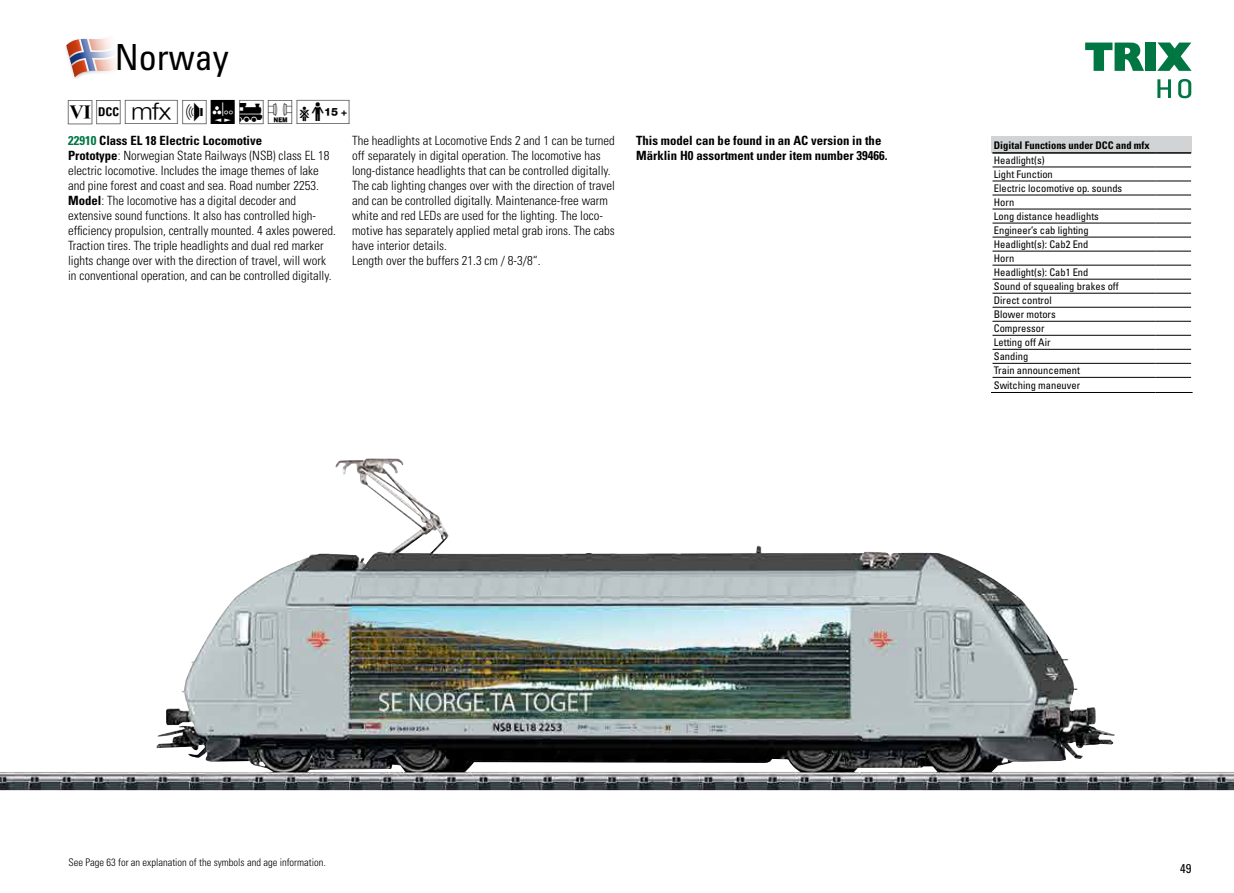
<style>
.page{position:relative;width:1234px;height:893px;background:#fff}
.page>*{position:absolute;margin:0;border:0;box-sizing:border-box;transform-origin:0 0}
.t1{font:condensed 36px "Univers LT Std";color:#000}
.t2{font:30px "Trix Piktos";color:#000}
.t3{font:300 condensed 12.75px/15px "Univers LT Std";color:#000}
.t4{font:700 condensed 12.75px/15px "Univers LT Std";color:#000}
.t5{font:condensed 12.75px "Univers LT Std";color:#000}
.t6{font:condensed 10.5px/14.1px "Univers LT Std";color:#000}
.t7{font:300 condensed 10.5px "Univers LT Std";color:#000}
.t8{font:700 condensed 10.5px/15px "Univers LT Std";color:#000}
.s1{color:#007643}
.s2{font-weight:700}
.s3{font-weight:400}
</style>
<div class="page">
<svg style="left:1085px;top:43px;width:58px;height:28px"></svg>
<div style="left:1144px;top:43px;width:11px;height:28px;background:#007643"></div>
<svg style="left:1157px;top:43px;width:34px;height:28px"></svg>
<svg style="left:1157px;top:79px;width:33px;height:19px"></svg>
<svg style="left:66px;top:37px;width:52px;height:41px"></svg>
<img style="left:0;top:459px;width:1233px;height:331px">
<div style="left:991px;top:137px;width:200px;height:16px;background:#d1d3d4"></div>
<hr style="left:992px;top:153px;width:163px;height:1px;background:#000">
<hr style="left:1155px;top:153px;width:35px;height:1px;background:#000">
<hr style="left:992px;top:167px;width:163px;height:1px;background:#000">
<hr style="left:1155px;top:167px;width:35px;height:1px;background:#000">
<hr style="left:992px;top:181px;width:163px;height:1px;background:#000">
<hr style="left:1155px;top:181px;width:35px;height:1px;background:#000">
<hr style="left:992px;top:195px;width:163px;height:1px;background:#000">
<hr style="left:1155px;top:195px;width:35px;height:1px;background:#000">
<hr style="left:992px;top:209px;width:163px;height:1px;background:#000">
<hr style="left:1155px;top:209px;width:35px;height:1px;background:#000">
<hr style="left:992px;top:223px;width:163px;height:1px;background:#000">
<hr style="left:1155px;top:223px;width:35px;height:1px;background:#000">
<hr style="left:992px;top:237px;width:163px;height:1px;background:#000">
<hr style="left:1155px;top:237px;width:35px;height:1px;background:#000">
<hr style="left:992px;top:251px;width:163px;height:1px;background:#000">
<hr style="left:1155px;top:251px;width:35px;height:1px;background:#000">
<hr style="left:992px;top:265px;width:163px;height:1px;background:#000">
<hr style="left:1155px;top:265px;width:35px;height:1px;background:#000">
<hr style="left:992px;top:279px;width:163px;height:1px;background:#000">
<hr style="left:1155px;top:279px;width:35px;height:1px;background:#000">
<hr style="left:992px;top:293px;width:163px;height:1px;background:#000">
<hr style="left:1155px;top:293px;width:35px;height:1px;background:#000">
<hr style="left:992px;top:307px;width:163px;height:1px;background:#000">
<hr style="left:1155px;top:307px;width:35px;height:1px;background:#000">
<hr style="left:992px;top:321px;width:163px;height:1px;background:#000">
<hr style="left:1155px;top:321px;width:35px;height:1px;background:#000">
<hr style="left:992px;top:335px;width:163px;height:1px;background:#000">
<hr style="left:1155px;top:335px;width:35px;height:1px;background:#000">
<hr style="left:992px;top:349px;width:163px;height:1px;background:#000">
<hr style="left:1155px;top:349px;width:35px;height:1px;background:#000">
<hr style="left:992px;top:363px;width:163px;height:1px;background:#000">
<hr style="left:1155px;top:363px;width:35px;height:1px;background:#000">
<hr style="left:992px;top:377px;width:163px;height:1px;background:#000">
<hr style="left:1155px;top:377px;width:35px;height:1px;background:#000">
<hr style="left:990px;top:392px;width:165px;height:1px;background:#000">
<hr style="left:1155px;top:392px;width:37px;height:1px;background:#000">
<p class="t1" style="left:115px;top:35px;width:115px">Norway</p>
<p class="t2" style="left:68px;top:96px;width:287px">_§`!PZ1\</p>
<p class="t4" style="left:68px;top:133px;width:196px"><span class="s1">22910</span> Class EL 18 Electric Locomotive</p>
<p class="t3" style="left:68px;top:148px;width:269px"><span class="s2">Prototype</span>: Norwegian State Railways (NSB) class EL 18 electric locomotive. Includes the image themes of lake and pine forest and coast and sea. Road number 2253.<br><span class="s2">Model</span>: The locomotive has a digital decoder and extensive sound functions. It also has controlled high&shy;efficiency propulsion, centrally mounted. 4 axles powered.<br>Traction tires. The triple headlights and dual red marker lights change over with the direction of travel, will work in conventional operation, and can be controlled digitally.</p>
<p class="t3" style="left:352px;top:133px;width:264px">The headlights at Locomotive Ends 2 and 1 can be turned off separately in digital operation. The locomotive has long-distance headlights that can be controlled digitally.<br>The cab lighting changes over with the direction of travel and can be controlled digitally. Maintenance-free warm white and red LEDs are used for the lighting. The loco&shy;motive has separately applied metal grab irons. The cabs have interior details.<br>Length over the buffers 21.3 cm / 8-3/8“.</p>
<p class="t4" style="left:636px;top:133px;width:253px">This model can be found in an AC version in the<br>Märklin H0 assortment under item number 39466.</p>
<p class="t8" style="left:993px;top:137px;width:157px">Digital Functions under DCC and mfx<br><span class="s3">Headlight(s)</span></p>
<p class="t6" style="left:993px;top:167px;width:130px">Light Function<br>Electric locomotive op. sounds<br>Horn<br>Long distance headlights<br>Engineer’s cab lighting<br>Headlight(s): Cab2 End<br>Horn<br>Headlight(s): Cab1 End<br>Sound of squealing brakes off<br>Direct control<br>Blower motors<br>Compressor<br>Letting off Air<br>Sanding<br>Train announcement<br>Switching maneuver</p>
<p class="t7" style="left:68px;top:856px;width:259px">See Page 63 for an explanation of the symbols and age information.</p>
<p class="t5" style="left:1179px;top:861px;width:13px">49</p>
</div>
